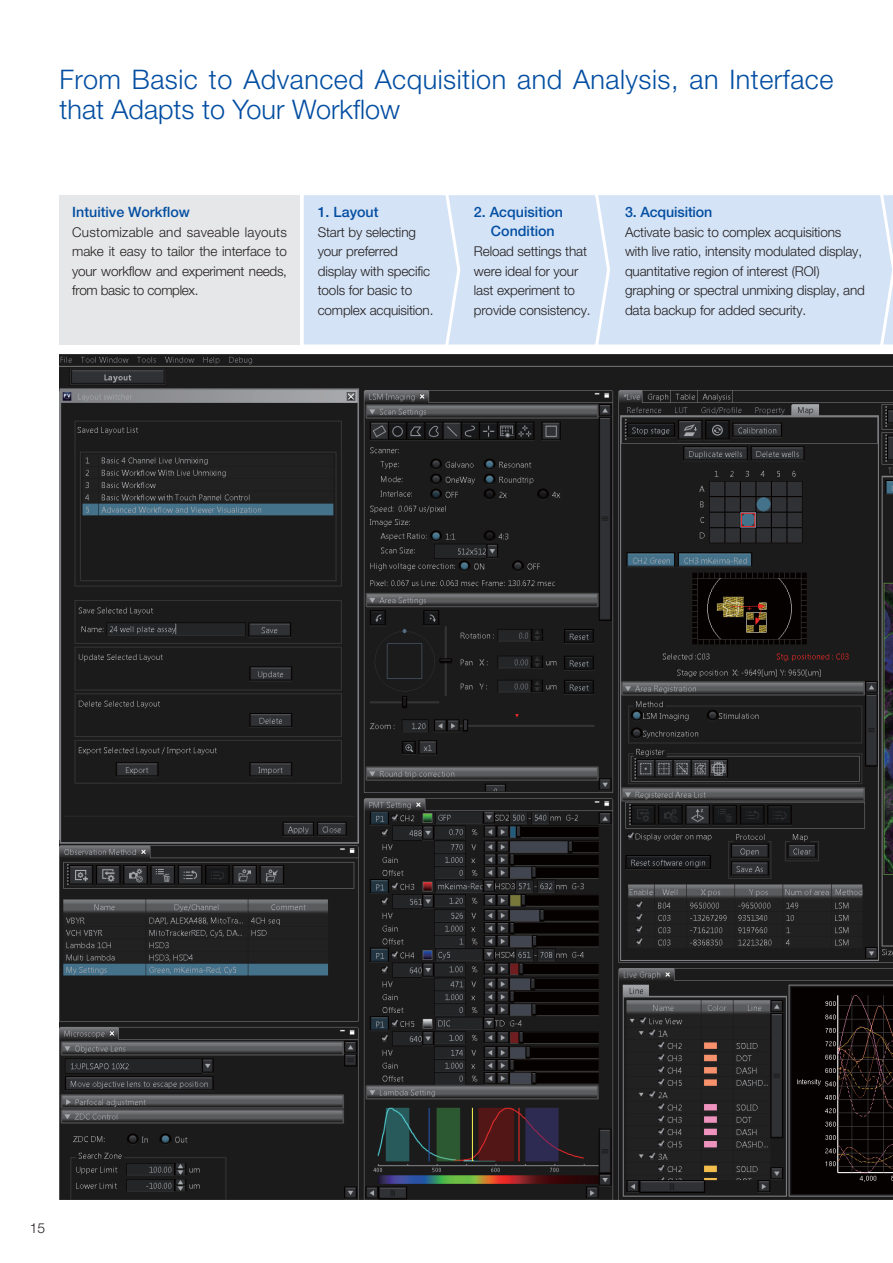
<style>
.page{position:relative;width:893px;height:1263px;background:#fff}
.page>*{position:absolute;margin:0;border:0;box-sizing:border-box;transform-origin:0 0}
.t1{font:300 27px/30px "Helvetica Neue LT Std";letter-spacing:.02em;color:#034ea2}
.t2{font:500 14.25px/19.5px "Helvetica Neue LT Std";color:#034ea2}
.t3{font:300 13.8px "Helvetica Neue LT Std";color:#231f20}
.t4{font:300 13.5px/19.5px "Helvetica Neue LT Std";letter-spacing:-.01em;color:#231f20}
</style>
<div class="page">
<div style="left:612px;top:195px;width:281px;height:150px;background:#d4e3f5"></div>
<div style="left:299px;top:195px;width:313px;height:150px;background:#d4e3f5"></div>
<div style="left:60px;top:195px;width:240px;height:149px;background:#e6e7e8"></div>
<img style="left:60px;top:355px;width:833px;height:844px">
<h1 class="t1" style="left:60px;top:67px;width:775px">From Basic to Advanced Acquisition and Analysis, an Interface that Adapts to Your Workflow</h1>
<p class="t2" style="left:72px;top:203px;width:119px">Intuitive Workflow</p>
<p class="t4" style="left:72px;top:224px;width:216px;text-align:justify">Customizable and saveable layouts make it easy to tailor the interface to your workflow and experiment needs, from basic to complex.</p>
<p class="t2" style="left:318px;top:203px;width:62px">1. Layout</p>
<p class="t4" style="left:318px;top:224px;width:117px">Start by selecting your preferred display with specific tools for basic to complex acquisition.</p>
<p class="t2" style="left:491px;top:203px;width:74px;text-indent:-17px">2. Acquisition<br>Condition</p>
<p class="t4" style="left:474px;top:244px;width:118px">Reload settings that were ideal for your last experiment to provide consistency.</p>
<p class="t2" style="left:625px;top:203px;width:89px">3. Acquisition</p>
<p class="t4" style="left:625px;top:224px;width:242px">Activate basic to complex acquisitions with live ratio, intensity modulated display, quantitative region of interest (ROI) graphing or spectral unmixing display, and data backup for added security.</p>
<p class="t3" style="left:30px;top:1223px;width:17px">15</p>
</div>
